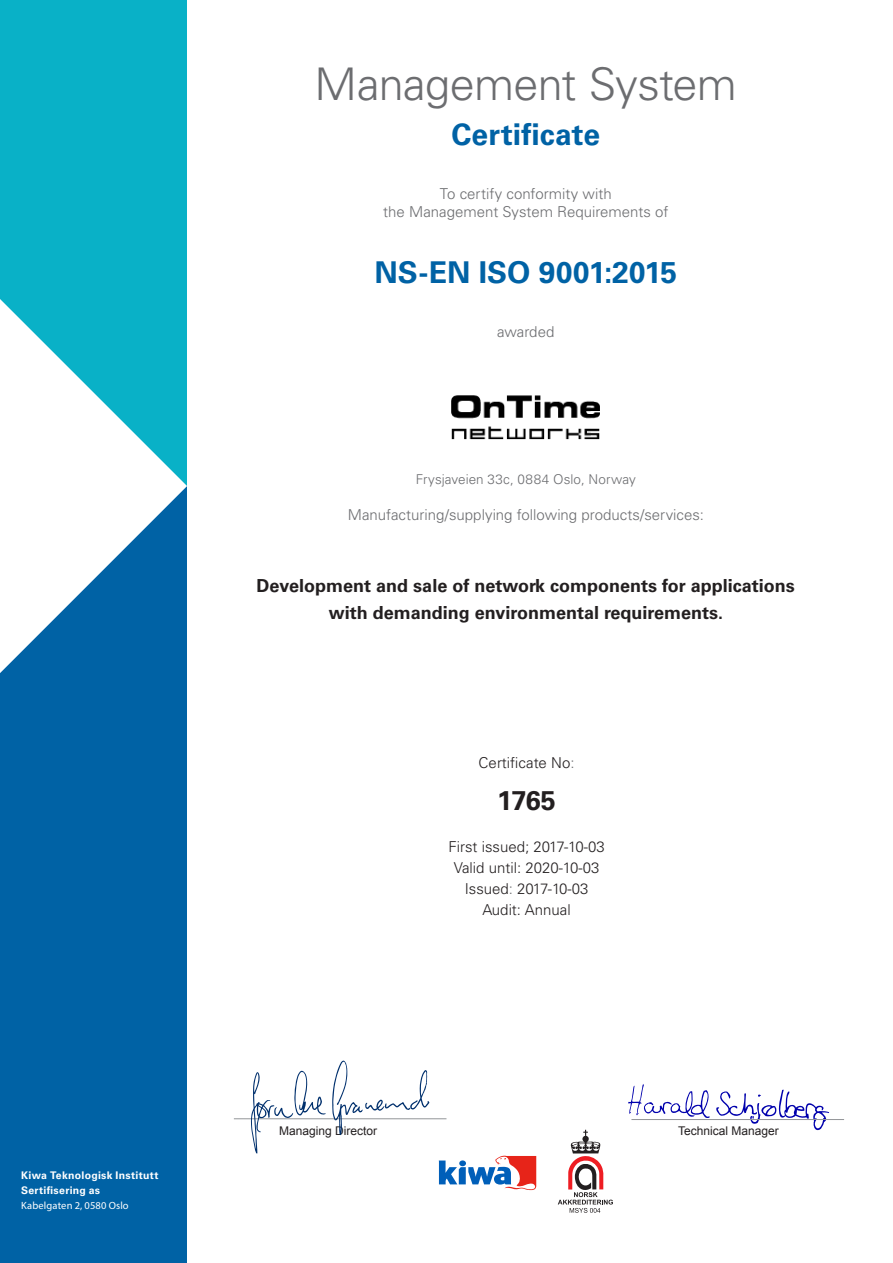
<style>
.page{position:relative;width:893px;height:1263px;background:#fff}
.page>*{position:absolute;margin:0;border:0;box-sizing:border-box;transform-origin:0 0}
.certificate_title{font:300 45px "Univers LT Std";letter-spacing:-.015em;color:#6c6d70}
.certificate{font:700 30px "Univers LT Std";letter-spacing:.005em;color:#0062a5}
.t1{font:700 27px "Univers LT Std";color:#231f20}
.t2{font:700 18px "Univers LT Std";color:#231f20}
.explanation_text{font:300 15px "Univers LT Std";color:#6c6d70}
.t3{font:300 15px "Univers LT Std";color:#231f20}
.explanation_text-2{font:300 13.5px "Univers LT Std";letter-spacing:.005em;color:#6c6d70}
.t4{font:12px "Arial";color:#231f20}
.t5{font:700 10.5px/15px "Univers LT Std";letter-spacing:.025em;color:#fff}
.t6{font:10.5px "Myriad Pro";letter-spacing:.015em;color:#fff}
.s1{color:#6c6d70}
</style>
<div class="page">
<div style="left:0;top:486px;width:187px;height:777px;background:#0062a5"></div>
<div style="left:0;top:0;width:187px;height:486px;background:#09b1c7"></div>
<svg style="left:0;top:299px;width:187px;height:374px;fill:#fff"></svg>
<svg style="left:628px;top:1084px;width:201px;height:46px"></svg>
<hr style="left:234px;top:1118px;width:212px;height:1px;background:#939598">
<hr style="left:631px;top:1119px;width:213px;height:1px;background:#939598">
<svg style="left:439px;top:1155px;width:97px;height:35px"></svg>
<div style="left:459px;top:1160px;width:7px;height:6px;background:#005fb9;border-radius:50%"></div>
<svg style="left:558px;top:1130px;width:55px;height:83px"></svg>
<svg style="left:332px;top:1061px;width:97px;height:74px"></svg>
<svg style="left:251px;top:1071px;width:75px;height:82px"></svg>
<img style="left:451px;top:395px;width:149px;height:45px">
<p class="t5" style="left:21px;top:1168px;width:139px">Kiwa Teknologisk Institutt<br>Sertifisering as</p>
<p class="t6" style="left:21px;top:1199px;width:109px">Kabelgaten 2, 0580 Oslo</p>
<p class="certificate_title" style="left:315px;top:57px;width:424px">Management System</p>
<p class="certificate" style="left:451px;top:117px;width:150px">Certificate</p>
<p class="explanation_text" style="left:440px;top:185px;width:173px">To certify conformity with</p>
<p class="explanation_text" style="left:383px;top:203px;width:287px">the Management System Requirements of</p>
<p class="certificate" style="left:374px;top:255px;width:304px">NS-EN ISO 9001:2015</p>
<p class="explanation_text" style="left:497px;top:323px;width:59px">awarded</p>
<p class="explanation_text-2" style="left:416px;top:471px;width:222px">Frysjaveien 33c, 0884 Oslo, Norway</p>
<p class="explanation_text" style="left:348px;top:506px;width:358px">Manufacturing/supplying following products/services:</p>
<p class="t2" style="left:257px;top:575px;width:540px">Development and sale of network components for applications</p>
<p class="t2" style="left:329px;top:602px;width:396px">with demanding environmental requirements.</p>
<p class="t3" style="left:479px;top:753px;width:97px">Certificate No<span class="s1">:</span></p>
<p class="t1" style="left:497px;top:784px;width:60px">1765</p>
<p class="t3" style="left:448px;top:837px;width:158px">First issued; 2017-10-03</p>
<p class="t3" style="left:454px;top:858px;width:147px">Valid until: 2020-10-03</p>
<p class="t3" style="left:465px;top:879px;width:125px">Issued<span class="s1">:</span> 2017-10-03</p>
<p class="t3" style="left:482px;top:900px;width:90px">Audit: Annual</p>
<p class="t4" style="left:279px;top:1123px;width:100px">Managing Director</p>
<p class="t4" style="left:678px;top:1123px;width:102px">Technical Manager</p>
</div>
